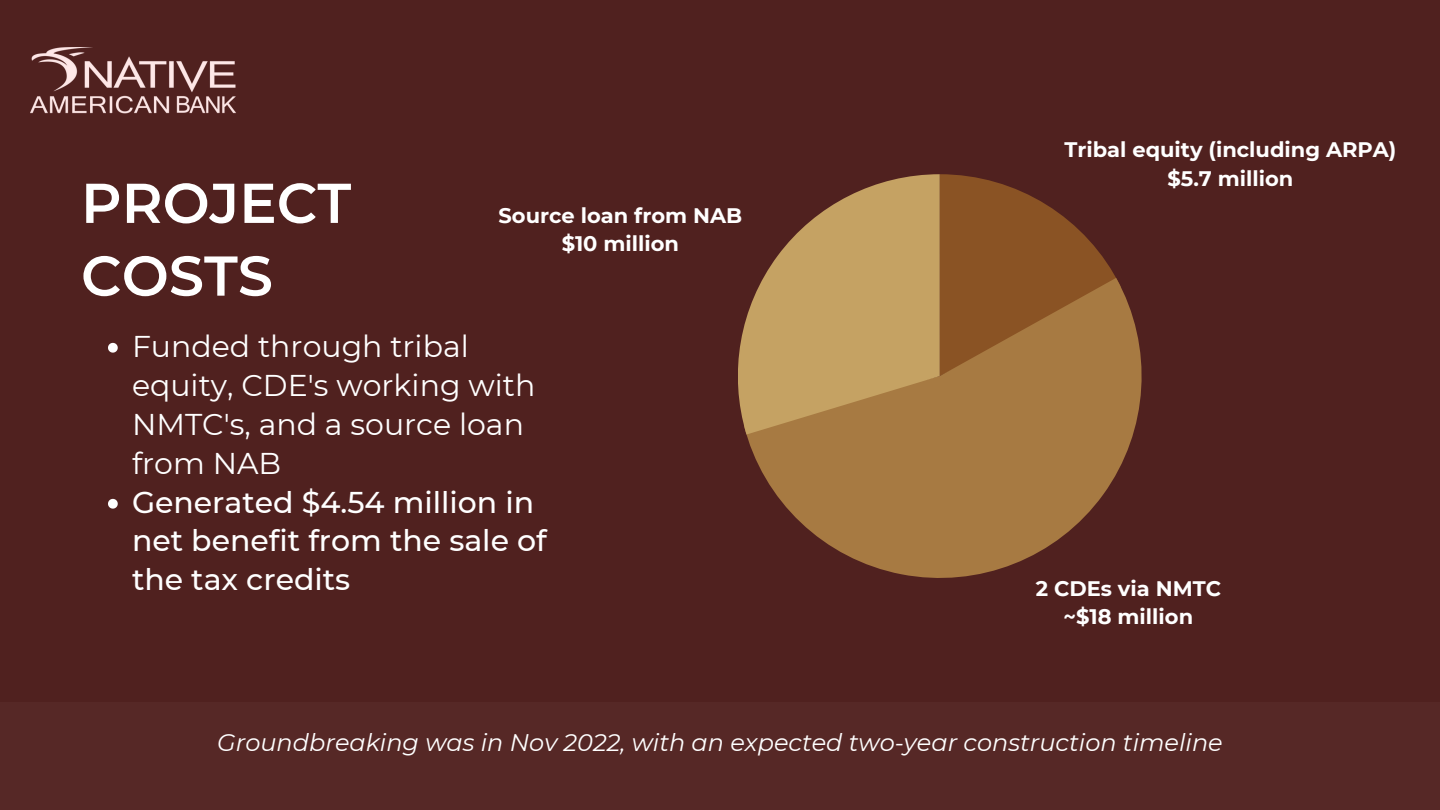
<style>
.page{position:relative;width:1440px;height:810px;background:#50211f}
.page>*{position:absolute;margin:0;border:0;box-sizing:border-box;transform-origin:0 0}
.t1{font:600 56px/72.8px "Montserrat";color:#fff}
.t2{font:30px/39px "Montserrat";color:#fff}
.t3{font:500 30px/38.2px "Montserrat";color:#fff}
.t4{font:italic 24px "Montserrat";color:#fff}
.t5{font:700 21px "Montserrat";color:#fff}
</style>
<div class="page">
<svg style="left:940px;top:174px;width:176px;height:104px"></svg>
<svg style="left:746px;top:278px;width:396px;height:300px;fill:#a77a42"></svg>
<svg style="left:738px;top:174px;width:202px;height:261px;fill:#c5a263"></svg>
<div style="left:0;top:702px;width:1440px;height:108px;background:#562826"></div>
<svg style="left:108px;top:343px;width:10px;height:10px"></svg>
<svg style="left:108px;top:499px;width:10px;height:10px"></svg>
<img style="left:30px;top:47px;width:206px;height:67px">
<p class="t1" style="left:81px;top:166px;width:272px">PROJECT<br>COSTS</p>
<p class="t2" style="left:132px;top:327px;width:405px">Funded through tribal equity, CDE's working with<br>NMTC's, and a source loan from NAB</p>
<p class="t3" style="left:132px;top:483px;width:416px">Generated $4.54 million in net benefit from the sale of the tax credits</p>
<p class="t5" style="left:499px;top:202px;width:245px">Source loan from NAB</p>
<p class="t5" style="left:562px;top:231px;width:119px">$10 million</p>
<p class="t5" style="left:1064px;top:137px;width:334px">Tribal equity (including ARPA)</p>
<p class="t5" style="left:1167px;top:166px;width:127px">$5.7 million</p>
<p class="t5" style="left:1036px;top:575px;width:187px">2 CDEs via NMTC</p>
<p class="t5" style="left:1064px;top:604px;width:131px">~$18 million</p>
<p class="t4" style="left:217px;top:728px;width:1007px">Groundbreaking was in Nov 2022, with an expected two-year construction timeline</p>
</div>
